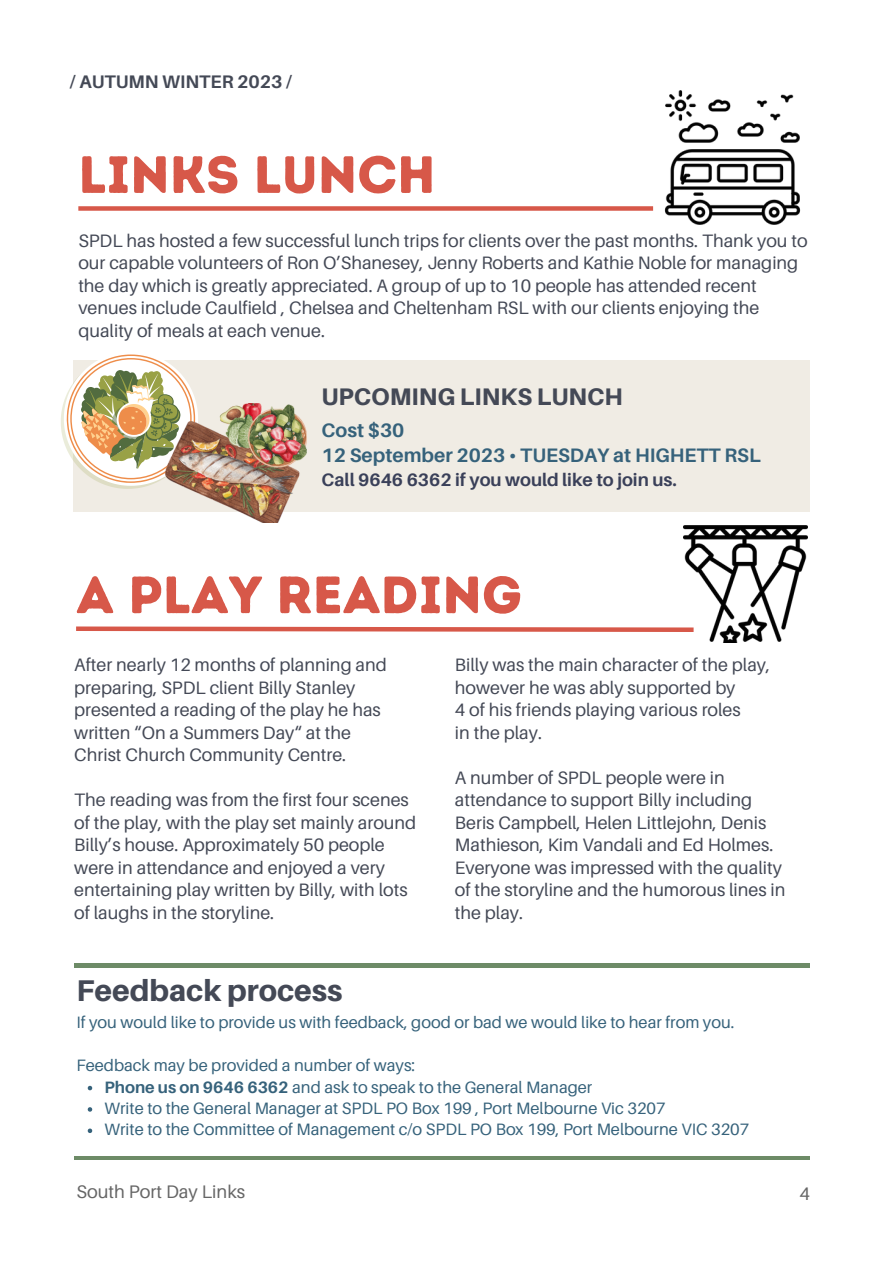
<style>
.page{position:relative;width:893px;height:1264px;background:#fff}
.page>*{position:absolute;margin:0;border:0;box-sizing:border-box;transform-origin:0 0}
.t1{font:52.35px "Intro Rust Base";color:#d75849}
.t2{font:800 30px "Aileron";color:#444956}
.t3{font:800 24px "Aileron";color:#444956}
.t4{font:700 19.5px "Aileron";color:#36627b}
.t5{font:700 18.15px "Aileron";color:#444956}
.t6{font:18.15px "Aileron";color:#666}
.t7{font:18px/22.5px "Aileron";color:#444956}
.t8{font:700 18px "Aileron";color:#3a4059}
.t9{font:16.5px "Aileron";color:#36627b}
.s1{font-weight:700}
</style>
<div class="page">
<hr style="left:74px;top:1156px;width:735px;height:3px;background:#6d8b67">
<img style="left:664px;top:90px;width:137px;height:135px">
<div style="left:78px;top:206px;width:575px;height:5px;background:#d75849"></div>
<svg style="left:76px;top:626px;width:607px;height:6px;background:#e08176"></svg>
<img style="left:683px;top:525px;width:124px;height:117px">
<div style="left:73px;top:360px;width:737px;height:151px;background:#f0ece4"></div>
<svg style="left:61px;top:354px;width:135px;height:135px"></svg>
<img style="left:166px;top:403px;width:140px;height:119px">
<hr style="left:74px;top:963px;width:735px;height:4px;background:#6d8b67">
<svg style="left:88px;top:1085px;width:4px;height:5px"></svg>
<svg style="left:88px;top:1107px;width:4px;height:4px"></svg>
<svg style="left:88px;top:1128px;width:4px;height:5px"></svg>
<p class="t5" style="left:70px;top:70px;width:223px">/ AUTUMN WINTER 2023 /</p>
<p class="t1" style="left:78px;top:143px;width:358px">LINKS LUNCH</p>
<p class="t7" style="left:78px;top:229px;width:730px">SPDL has hosted a few successful lunch trips for clients over the past months. Thank you to our capable volunteers of Ron O’Shanesey, Jenny Roberts and Kathie Noble for managing the day which is greatly appreciated. A group of up to 10 people has attended recent venues include Caulfield , Chelsea and Cheltenham RSL with our clients enjoying the quality of meals at each venue.</p>
<p class="t3" style="left:321px;top:381px;width:302px">UPCOMING LINKS LUNCH</p>
<p class="t4" style="left:321px;top:418px;width:84px">Cost $30</p>
<p class="t4" style="left:321px;top:443px;width:441px">12 September 2023 • TUESDAY at HIGHETT RSL</p>
<p class="t8" style="left:321px;top:468px;width:357px">Call 9646 6362 if you would like to join us.</p>
<p class="t1" style="left:76px;top:563px;width:447px">A PLAY READING</p>
<p class="t7" style="left:74px;top:653px;width:314px">After nearly 12 months of planning and preparing, SPDL client Billy Stanley presented a reading of the play he has written “On a Summers Day“ at the</p>
<p class="t7" style="left:74px;top:743px;width:273px">Christ Church Community Centre.</p>
<p class="t7" style="left:74px;top:788px;width:336px">The reading was from the first four scenes</p>
<p class="t7" style="left:74px;top:810px;width:343px">of the play, with the play set mainly around<br>Billy’s house. Approximately 50 people</p>
<p class="t7" style="left:74px;top:855px;width:335px">were in attendance and enjoyed a very entertaining play written by Billy, with lots</p>
<p class="t7" style="left:74px;top:900px;width:201px">of laughs in the storyline.</p>
<p class="t2" style="left:76px;top:971px;width:267px">Feedback process</p>
<p class="t7" style="left:455px;top:653px;width:317px">Billy was the main character of the play, however he was ably supported by</p>
<p class="t7" style="left:455px;top:698px;width:287px">4 of his friends playing various roles</p>
<p class="t7" style="left:455px;top:721px;width:89px">in the play.</p>
<p class="t7" style="left:455px;top:766px;width:298px">A number of SPDL people were in attendance to support Billy including</p>
<p class="t7" style="left:455px;top:810px;width:328px">Beris Campbell, Helen Littlejohn, Denis<br>Mathieson, Kim Vandali and Ed Holmes.<br>Everyone was impressed with the quality</p>
<p class="t7" style="left:455px;top:878px;width:332px">of the storyline and the humorous lines in the play.</p>
<p class="t9" style="left:76px;top:1012px;width:659px">If you would like to provide us with feedback, good or bad we would like to hear from you.</p>
<p class="t9" style="left:76px;top:1055px;width:340px">Feedback may be provided a number of ways:</p>
<p class="t9" style="left:104px;top:1076px;width:489px"><span class="s1">Phone us on 9646 6362</span> and ask to speak to the General Manager</p>
<p class="t9" style="left:104px;top:1097px;width:562px">Write to the General Manager at SPDL PO Box 199 , Port Melbourne Vic 3207</p>
<p class="t9" style="left:104px;top:1119px;width:646px">Write to the Committee of Management c/o SPDL PO Box 199, Port Melbourne VIC 3207</p>
<p class="t6" style="left:76px;top:1180px;width:170px">South Port Day Links</p>
<p class="t6" style="left:799px;top:1181px;width:12px">4</p>
</div>
